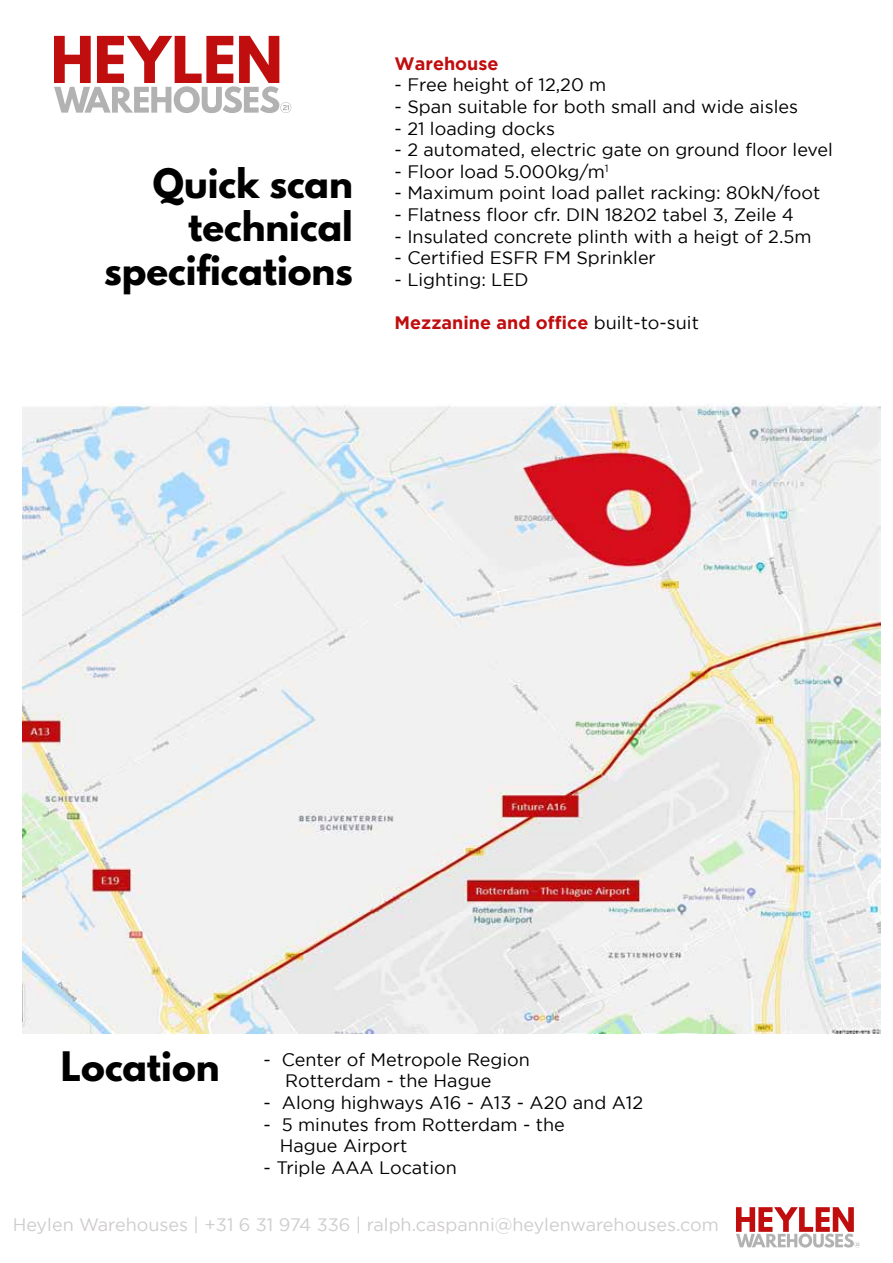
<style>
.page{position:relative;width:893px;height:1263px;background:#fff}
.page>*{position:absolute;margin:0;border:0;box-sizing:border-box;transform-origin:0 0}
.t1{font:700 36px/43.2px "League Spartan";color:#000;text-align:right}
.t2{font:18px/21.6px "Gotham";color:#000}
.t3{font:18px "Gotham";color:#cfcccc}
.t4{font:700 18px "Gotham";color:#c00d0e}
.s1{font-weight:400;color:#000}
</style>
<div class="page">
<img style="left:22px;top:404px;width:858px;height:629px">
<svg style="left:736px;top:1207px;width:124px;height:40px"></svg>
<svg style="left:54px;top:36px;width:237px;height:77px"></svg>
<h1 class="t1" style="left:104px;top:161px;width:250px">Quick scan technical specifications</h1>
<p class="t4" style="left:395px;top:53px;width:105px">Warehouse</p>
<p class="t2" style="left:395px;top:74px;width:213px">- Free height of 12,20 m</p>
<p class="t2" style="left:395px;top:96px;width:405px">- Span suitable for both small and wide aisles</p>
<p class="t2" style="left:395px;top:117px;width:162px">- 21 loading docks</p>
<p class="t2" style="left:395px;top:139px;width:440px">- 2 automated, electric gate on ground floor level</p>
<p class="t2" style="left:395px;top:160px;width:215px">- Floor load 5.000kg/m<sup>1</sup></p>
<p class="t2" style="left:395px;top:182px;width:427px">- Maximum point load pallet racking: 80kN/foot</p>
<p class="t2" style="left:395px;top:204px;width:401px">- Flatness floor cfr. DIN 18202 tabel 3, Zeile 4</p>
<p class="t2" style="left:395px;top:225px;width:418px">- Insulated concrete plinth with a heigt of 2.5m</p>
<p class="t2" style="left:395px;top:247px;width:263px">- Certified ESFR FM Sprinkler</p>
<p class="t2" style="left:395px;top:268px;width:135px">- Lighting: LED</p>
<p class="t4" style="left:395px;top:312px;width:306px">Mezzanine and office <span class="s1">built-to-suit</span></p>
<h1 class="t1" style="left:61px;top:1044px;width:160px">Location</h1>
<p class="t2" style="left:285px;top:1048px;width:246px;text-indent:-22px">- Center of Metropole Region<br>Rotterdam - the Hague</p>
<p class="t2" style="left:264px;top:1091px;width:381px">- Along highways A16 - A13 - A20 and A12</p>
<p class="t2" style="left:280px;top:1113px;width:287px;text-indent:-16px">- 5 minutes from Rotterdam - the<br>Hague Airport</p>
<p class="t2" style="left:264px;top:1156px;width:195px">- Triple AAA Location</p>
<p class="t3" style="left:13px;top:1215px;width:708px">Heylen Warehouses | +31 6 31 974 336 | ralph.caspanni@heylenwarehouses.com</p>
</div>
